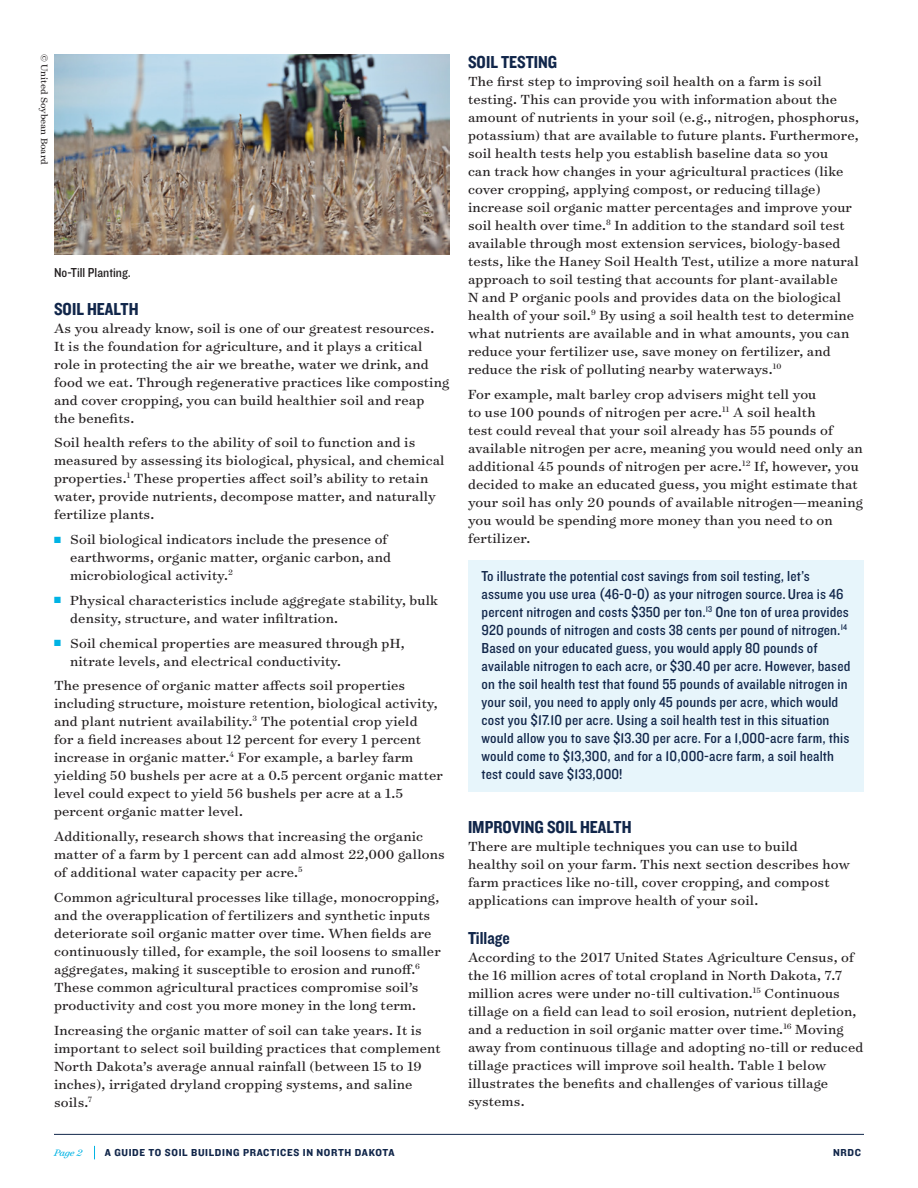
<style>
.page{position:relative;width:918px;height:1188px;background:#fff}
.page>*{position:absolute;margin:0;border:0;box-sizing:border-box;transform-origin:0 0}
.t1{font:18px "Knockout 50 Welterweight";color:#11264a}
.t2{font:15px/18px "Surveyor Text";letter-spacing:.01em;color:#231f20}
.t3{font:15px/18px "Knockout 30 Junior Welterwt";letter-spacing:.01em;color:#11264a}
.t4{font:13.5px "Knockout 30 Junior Welterwt";color:#231f20}
.t5{font:10.5px "Knockout 51 Middleweight";letter-spacing:.06em;color:#11264a}
.t6{font:10.5px "Surveyor Text";color:#231f20}
.t7{font:italic 10.5px "Surveyor Text";color:#00b3e4}
.s1{color:#00b3e4}
</style>
<div class="page">
<hr style="left:54px;top:1134px;width:810px;height:1px;background:#11264a">
<svg style="left:94px;top:1146px;width:1px;height:13px"></svg>
<div style="left:468px;top:561px;width:396px;height:231px;background:#e7f5fb"></div>
<img style="left:54px;top:54px;width:396px;height:201px">
<p class="t6" style="left:51px;top:54px;width:112px;rotate:90deg">© United Soybean Board</p>
<p class="t4" style="left:54px;top:263px;width:78px">No-Till Planting.</p>
<p class="t1" style="left:54px;top:297px;width:86px">SOIL HEALTH</p>
<p class="t2" style="left:54px;top:318px;width:397px">As you already know, soil is one of our greatest resources.<br>It is the foundation for agriculture, and it plays a critical role in protecting the air we breathe, water we drink, and food we eat. Through regenerative practices like composting and cover cropping, you can build healthier soil and reap<br>the benefits.</p>
<p class="t2" style="left:54px;top:433px;width:392px">Soil health refers to the ability of soil to function and is measured by assessing its biological, physical, and chemical properties.<sup>1</sup> These properties affect soil’s ability to retain water, provide nutrients, decompose matter, and naturally fertilize plants.</p>
<p class="t2" style="left:70px;top:530px;width:322px;text-indent:-16px"><span class="s1">■</span> Soil biological indicators include the presence of earthworms, organic matter, organic carbon, and microbiological activity.<sup>2</sup></p>
<p class="t2" style="left:70px;top:591px;width:369px;text-indent:-16px"><span class="s1">■</span> Physical characteristics include aggregate stability, bulk density, structure, and water infiltration.</p>
<p class="t2" style="left:70px;top:633px;width:336px;text-indent:-16px"><span class="s1">■</span> Soil chemical properties are measured through pH, nitrate levels, and electrical conductivity.</p>
<p class="t2" style="left:54px;top:676px;width:390px">The presence of organic matter affects soil properties including structure, moisture retention, biological activity, and plant nutrient availability.<sup>3</sup> The potential crop yield<br>for a field increases about 12 percent for every 1 percent increase in organic matter.<sup>4</sup> For example, a barley farm yielding 50 bushels per acre at a 0.5 percent organic matter level could expect to yield 56 bushels per acre at a 1.5 percent organic matter level.</p>
<p class="t2" style="left:54px;top:827px;width:392px">Additionally, research shows that increasing the organic matter of a farm by 1 percent can add almost 22,000 gallons of additional water capacity per acre.<sup>5</sup></p>
<p class="t2" style="left:54px;top:888px;width:388px">Common agricultural processes like tillage, monocropping, and the overapplication of fertilizers and synthetic inputs deteriorate soil organic matter over time. When fields are continuously tilled, for example, the soil loosens to smaller aggregates, making it susceptible to erosion and runoff.<sup>6<br></sup>These common agricultural practices compromise soil’s productivity and cost you more money in the long term.</p>
<p class="t2" style="left:54px;top:1020px;width:388px">Increasing the organic matter of soil can take years. It is important to select soil building practices that complement North Dakota’s average annual rainfall (between 15 to 19 inches), irrigated dryland cropping systems, and saline soils.<sup>7</sup></p>
<p class="t1" style="left:468px;top:51px;width:91px">SOIL TESTING</p>
<p class="t2" style="left:468px;top:72px;width:393px">The first step to improving soil health on a farm is soil testing. This can provide you with information about the amount of nutrients in your soil (e.g., nitrogen, phosphorus, potassium) that are available to future plants. Furthermore, soil health tests help you establish baseline data so you<br>can track how changes in your agricultural practices (like cover cropping, applying compost, or reducing tillage) increase soil organic matter percentages and improve your soil health over time.<sup>8</sup> In addition to the standard soil test available through most extension services, biology-based tests, like the Haney Soil Health Test, utilize a more natural approach to soil testing that accounts for plant-available<br>N and P organic pools and provides data on the biological health of your soil.<sup>9</sup> By using a soil health test to determine what nutrients are available and in what amounts, you can reduce your fertilizer use, save money on fertilizer, and reduce the risk of polluting nearby waterways.<sup>10</sup></p>
<p class="t2" style="left:468px;top:385px;width:396px">For example, malt barley crop advisers might tell you<br>to use 100 pounds of nitrogen per acre.<sup>11</sup> A soil health<br>test could reveal that your soil already has 55 pounds of available nitrogen per acre, meaning you would need only an additional 45 pounds of nitrogen per acre.<sup>12</sup> If, however, you decided to make an educated guess, you might estimate that your soil has only 20 pounds of available nitrogen—meaning you would be spending more money than you need to on fertilizer.</p>
<p class="t3" style="left:482px;top:567px;width:370px">To illustrate the potential cost savings from soil testing, let’s assume you use urea (46-0-0) as your nitrogen source.Urea is 46 percent nitrogen and costs $350 per ton.<sup>13</sup> One ton of urea provides 920 pounds of nitrogen and costs 38 cents per pound of nitrogen.<sup>14<br></sup>Based on your educated guess, you would apply 80 pounds of available nitrogen to each acre, or $30.40 per acre. However, based on the soil health test that found 55 pounds of available nitrogen in your soil, you need to apply only 45 pounds per acre, which would cost you $17.10 per acre. Using a soil health test in this situation would allow you to save $13.30 per acre. For a 1,000-acre farm, this would come to $13,300, and for a 10,000-acre farm, a soil health test could save $133,000!</p>
<p class="t1" style="left:468px;top:815px;width:165px">IMPROVING SOIL HEALTH</p>
<p class="t2" style="left:468px;top:836px;width:383px">There are multiple techniques you can use to build healthy soil on your farm. This next section describes how farm practices like no-till, cover cropping, and compost applications can improve health of your soil.</p>
<p class="t1" style="left:468px;top:927px;width:43px">Tillage</p>
<p class="t2" style="left:468px;top:948px;width:397px">According to the 2017 United States Agriculture Census, of the 16 million acres of total cropland in North Dakota, 7.7 million acres were under no-till cultivation.<sup>15</sup> Continuous tillage on a field can lead to soil erosion, nutrient depletion, and a reduction in soil organic matter over time.<sup>16</sup> Moving away from continuous tillage and adopting no-till or reduced tillage practices will improve soil health. Table 1 below illustrates the benefits and challenges of various tillage systems.</p>
<p class="t7" style="left:54px;top:1146px;width:30px">Page 2</p>
<p class="t5" style="left:105px;top:1146px;width:291px">A GUIDE TO SOIL BUILDING PRACTICES IN NORTH DAKOTA</p>
<p class="t5" style="left:833px;top:1146px;width:29px">NRDC</p>
</div>
